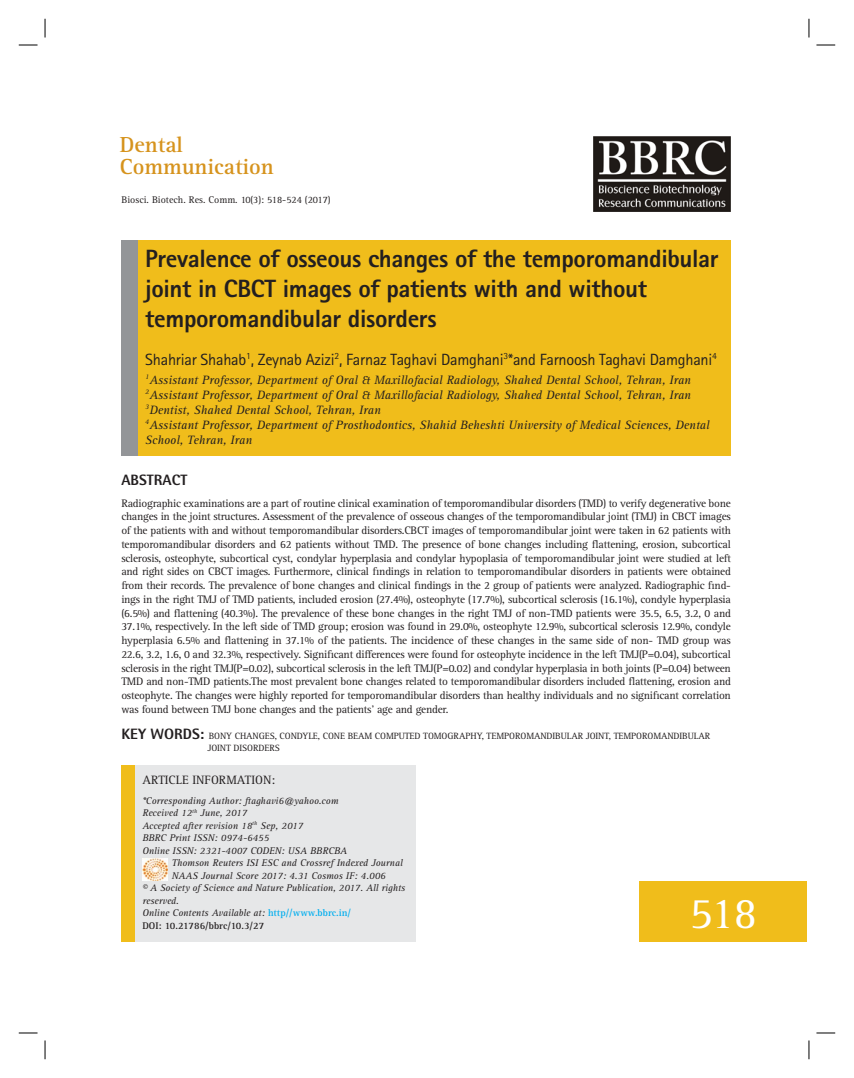
<style>
.page{position:relative;width:854px;height:1078px;background:#fff}
.page>*{position:absolute;margin:0;border:0;box-sizing:border-box;transform-origin:0 0}
.t1{font:45px "Rotis Serif Std";color:#fff}
.t2{font:800 25px/30px "Rotis Sans Serif Std";letter-spacing:-.015em;color:#231f20}
.t3{font:700 22.5px/22.5px "Rotis Serif Std";color:#d6931d}
.t4{font:16.25px "Rotis Sans Serif Std";letter-spacing:-.015em;color:#231f20}
.t5{font:800 15px "Rotis Semi Sans Std";color:#231f20}
.t6{font:italic 12.5px/15px "Rotis Serif Std";color:#231f20}
.t7{font:12.5px "Rotis Serif Std";color:#231f20}
.t8{font:11.25px/13.8px "Rotis Serif Std";letter-spacing:-.02em;color:#231f20;text-align:justify}
.t9{font:italic 10px "Rotis Serif Std";color:#231f20}
.t10{font:10px "Rotis Serif Std";color:#231f20}
.t11{font:700 10px "Rotis Serif Std";color:#231f20}
.t12{font:9.38px/11.9px "Rotis Serif Std";letter-spacing:-.01em;color:#231f20}
.s1{font-family:"Rotis Semi Sans Std";font-weight:800;font-size:15px}
.s2{font-weight:700;font-style:normal;color:#00aeef}
</style>
<div class="page">
<div style="left:130px;top:240px;width:600px;height:216px;background:#f0bd1b"></div>
<div style="left:121px;top:240px;width:17px;height:216px;background:#939598"></div>
<div style="left:639px;top:882px;width:168px;height:60px;background:#f0bd1b"></div>
<img style="left:593px;top:137px;width:137px;height:75px">
<div style="left:135px;top:765px;width:280px;height:177px;background:#e6e7e8"></div>
<div style="left:121px;top:765px;width:14px;height:177px;background:#f0bd1b"></div>
<img style="left:142px;top:858px;width:26px;height:23px">
<svg style="left:19px;top:44px;width:19px;height:2px"></svg>
<svg style="left:816px;top:44px;width:19px;height:2px"></svg>
<svg style="left:19px;top:1032px;width:19px;height:2px"></svg>
<svg style="left:816px;top:1032px;width:19px;height:2px"></svg>
<svg style="left:44px;top:19px;width:2px;height:19px"></svg>
<svg style="left:44px;top:1040px;width:2px;height:19px"></svg>
<svg style="left:808px;top:19px;width:1px;height:19px"></svg>
<svg style="left:808px;top:1040px;width:1px;height:19px"></svg>
<h3 class="t3" style="left:120px;top:135px;width:155px">Dental<br>Communication</h3>
<p class="t10" style="left:122px;top:196px;width:210px">Biosci. Biotech. Res. Comm. 10(3): 518-524 (2017)</p>
<h2 class="t2" style="left:145px;top:246px;width:575px">Prevalence of osseous changes of the temporomandibular joint in CBCT images of patients with and without temporomandibular disorders</h2>
<h3 class="t4" style="left:145px;top:353px;width:573px">Shahriar Shahab<sup>1</sup>, Zeynab Azizi<sup>2</sup>, Farnaz Taghavi Damghani<sup>3</sup>*and Farnoosh Taghavi Damghani<sup>4</sup></h3>
<p class="t6" style="left:145px;top:373px;width:565px"><sup>1</sup>Assistant Professor, Department of Oral &amp; Maxillofacial Radiology, Shahed Dental School, Tehran, Iran <sup>2</sup>Assistant Professor, Department of Oral &amp; Maxillofacial Radiology, Shahed Dental School, Tehran, Iran <sup>3</sup>Dentist, Shahed Dental School, Tehran, Iran<br><sup>4</sup>Assistant Professor, Department of Prosthodontics, Shahid Beheshti University of Medical Sciences, Dental School, Tehran, Iran</p>
<h3 class="t5" style="left:121px;top:475px;width:67px">ABSTRACT</h3>
<p class="t8" style="left:121px;top:497px;width:611px">Radiographic examinations are a part of routine clinical examination of temporomandibular disorders (TMD) to verify degenerative bone changes in the joint structures. Assessment of the prevalence of osseous changes of the temporomandibular joint (TMJ) in CBCT images of the patients with and without temporomandibular disorders.CBCT images of temporomandibular joint were taken in 62 patients with temporomandibular disorders and 62 patients without TMD. The presence of bone changes including flattening, erosion, subcortical sclerosis, osteophyte, subcortical cyst, condylar hyperplasia and condylar hypoplasia of temporomandibular joint were studied at left and right sides on CBCT images. Furthermore, clinical findings in relation to temporomandibular disorders in patients were obtained from their records. The prevalence of bone changes and clinical findings in the 2 group of patients were analyzed. Radiographic find&shy;ings in the right TMJ of TMD patients, included erosion (27.4%), osteophyte (17.7%), subcortical sclerosis (16.1%), condyle hyperplasia (6.5%) and flattening (40.3%). The prevalence of these bone changes in the right TMJ of non-TMD patients were 35.5, 6.5, 3.2, 0 and 37.1%, respectively. In the left side of TMD group; erosion was found in 29.0%, osteophyte 12.9%, subcortical sclerosis 12.9%, condyle hyperplasia 6.5% and flattening in 37.1% of the patients. The incidence of these changes in the same side of non- TMD group was 22.6, 3.2, 1.6, 0 and 32.3%, respectively. Significant differences were found for osteophyte incidence in the left TMJ(P=0.04), subcortical sclerosis in the right TMJ(P=0.02), subcortical sclerosis in the left TMJ(P=0.02) and condylar hyperplasia in both joints (P=0.04) between TMD and non-TMD patients.The most prevalent bone changes related to temporomandibular disorders included flattening, erosion and osteophyte. The changes were highly reported for temporomandibular disorders than healthy individuals and no significant correlation was found between TMJ bone changes and the patients’ age and gender.</p>
<p class="t12" style="left:207px;top:731px;width:504px;text-indent:-86px"><span class="s1">KEY WORDS:</span> BONY CHANGES, CONDYLE, CONE BEAM COMPUTED TOMOGRAPHY, TEMPOROMANDIBULAR JOINT, TEMPOROMANDIBULAR<br>JOINT DISORDERS</p>
<p class="t7" style="left:142px;top:774px;width:134px">ARTICLE INFORMATION:</p>
<p class="t9" style="left:142px;top:796px;width:197px">*Corresponding Author: ftaghavi6@yahoo.com</p>
<p class="t9" style="left:142px;top:809px;width:106px">Received 12<sup>th</sup> June, 2017</p>
<p class="t9" style="left:142px;top:821px;width:162px">Accepted after revision 18<sup>th</sup> Sep, 2017</p>
<p class="t9" style="left:142px;top:834px;width:128px">BBRC Print ISSN: 0974-6455</p>
<p class="t9" style="left:142px;top:846px;width:206px">Online ISSN: 2321-4007 CODEN: USA BBRCBA</p>
<p class="t9" style="left:172px;top:859px;width:232px">Thomson Reuters ISI ESC and Crossref Indexed Journal</p>
<p class="t9" style="left:172px;top:871px;width:215px">NAAS Journal Score 2017: 4.31 Cosmos IF: 4.006</p>
<p class="t9" style="left:142px;top:884px;width:264px">© A Society of Science and Nature Publication, 2017. All rights</p>
<p class="t9" style="left:142px;top:896px;width:38px">reserved.</p>
<p class="t9" style="left:142px;top:909px;width:210px">Online Contents Available at: <span class="s2">http//www.bbrc.in/</span></p>
<p class="t11" style="left:142px;top:921px;width:123px">DOI: 10.21786/bbrc/10.3/27</p>
<h1 class="t1" style="left:689px;top:894px;width:69px">518</h1>
</div>
